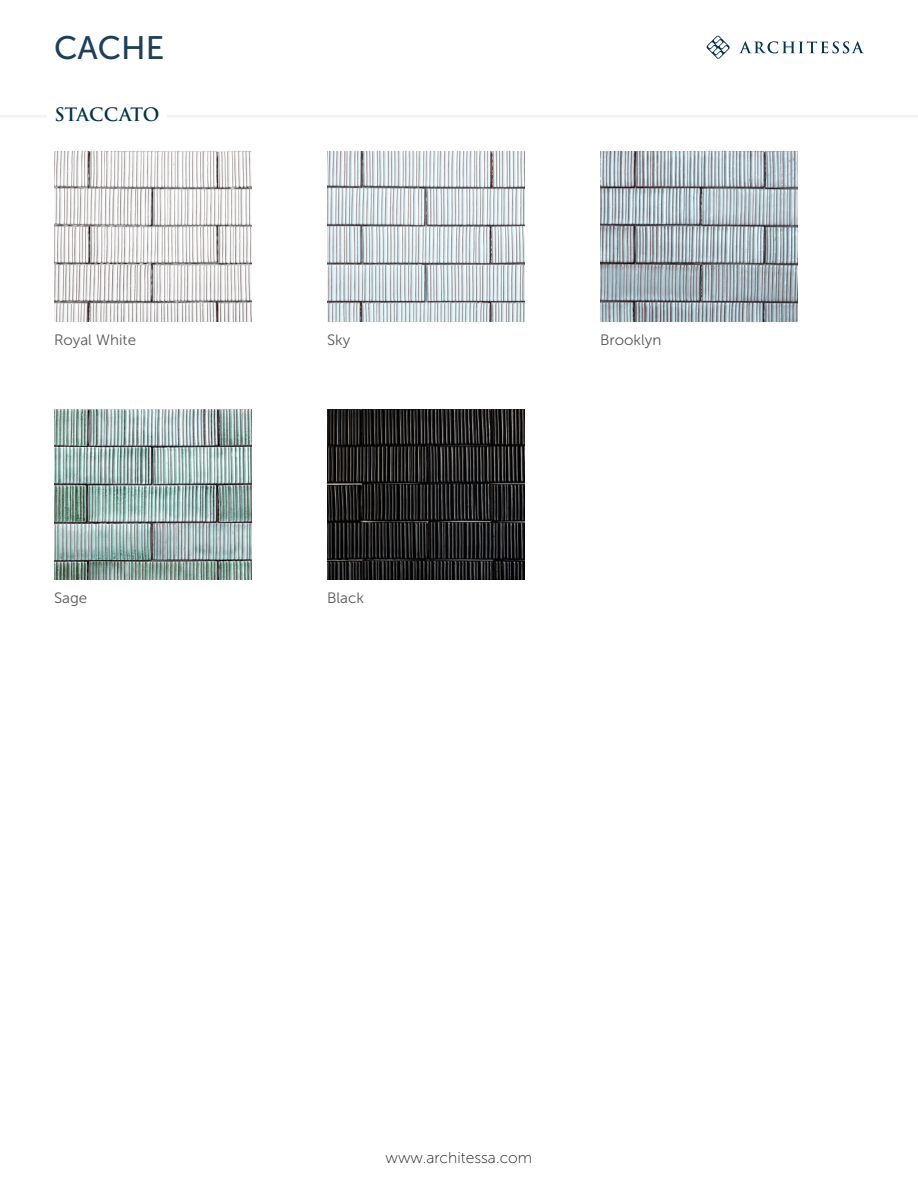
<style>
.page{position:relative;width:918px;height:1188px;background:#fff}
.page>*{position:absolute;margin:0;border:0;box-sizing:border-box;transform-origin:0 0}
.t1{font:32.4px "Museo Sans 500";color:#1e3f59}
.t2{font:600 18px "Trajan Pro 3";color:#02334e}
.t3{font:15.6px "Museo Sans 100";color:#231f20}
.t4{font:15px "Museo Sans 300";color:#57585a}
</style>
<div class="page">
<img style="left:54px;top:152px;width:197px;height:169px">
<img style="left:327px;top:152px;width:197px;height:169px">
<img style="left:600px;top:152px;width:197px;height:169px">
<img style="left:54px;top:410px;width:197px;height:169px">
<img style="left:327px;top:410px;width:197px;height:169px">
<svg style="left:706px;top:35px;width:24px;height:24px"></svg>
<svg style="left:739px;top:41px;width:125px;height:12px"></svg>
<hr style="left:0;top:115px;width:918px;height:3px;background:#231f20">
<div style="left:47px;top:102px;width:120px;height:24px;background:#fff"></div>
<h1 class="t1" style="left:54px;top:30px;width:112px">CACHE</h1>
<p class="t2" style="left:55px;top:101px;width:106px">STACCATO</p>
<p class="t4" style="left:54px;top:332px;width:84px">Royal White</p>
<p class="t4" style="left:327px;top:332px;width:25px">Sky</p>
<p class="t4" style="left:600px;top:332px;width:63px">Brooklyn</p>
<p class="t4" style="left:54px;top:590px;width:35px">Sage</p>
<p class="t4" style="left:327px;top:590px;width:38px">Black</p>
<p class="t3" style="left:386px;top:1149px;width:148px">www.architessa.com</p>
</div>
